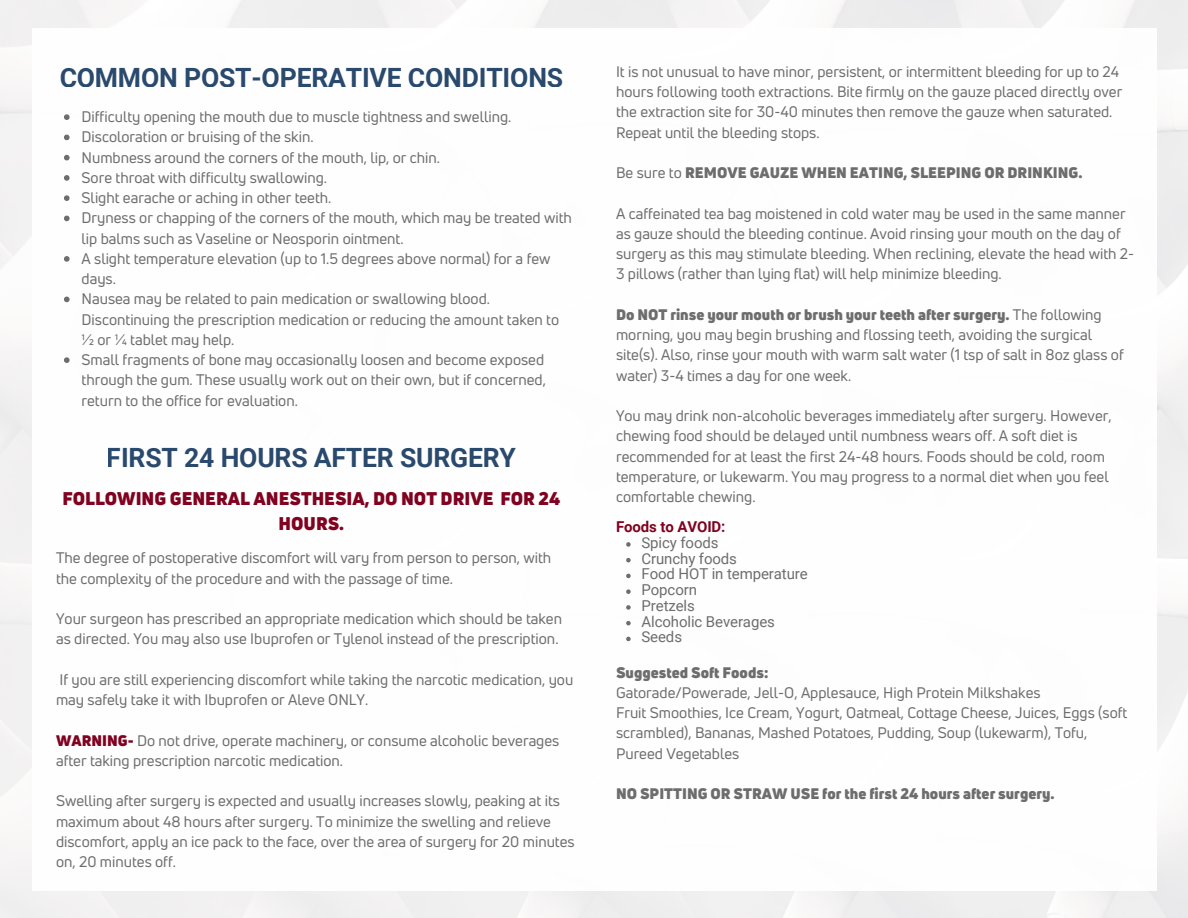
<style>
.page{position:relative;width:1188px;height:918px;background:#fff}
.page>*{position:absolute;margin:0;border:0;box-sizing:border-box;transform-origin:0 0}
.t1{font:700 26.55px "Roboto";letter-spacing:-.005em;color:#1d3f65}
.t2{font:900 18px/24.8px "Uni Neue";color:#800220;text-align:center}
.t3{font:15px/20.2px "Uni Neue";color:#6d6d6d}
.t4{font:900 15px "Uni Neue";color:#6d6d6d}
.t5{font:15px/15.8px "Roboto";letter-spacing:-.005em;color:#6d6d6d}
.t6{font:700 15px "Roboto";letter-spacing:-.005em;color:#800220}
.s1{font-weight:900;color:#800220}
.s2{font-weight:400}
.s3{font-weight:900}
</style>
<div class="page">
<svg style="left:64px;top:114px;width:6px;height:6px"></svg>
<svg style="left:64px;top:135px;width:6px;height:5px"></svg>
<svg style="left:64px;top:155px;width:6px;height:5px"></svg>
<svg style="left:64px;top:175px;width:6px;height:6px"></svg>
<svg style="left:64px;top:195px;width:6px;height:6px"></svg>
<svg style="left:64px;top:216px;width:6px;height:5px"></svg>
<svg style="left:64px;top:256px;width:6px;height:6px"></svg>
<svg style="left:64px;top:297px;width:6px;height:5px"></svg>
<svg style="left:64px;top:357px;width:6px;height:6px"></svg>
<svg style="left:626px;top:542px;width:5px;height:5px"></svg>
<svg style="left:626px;top:558px;width:5px;height:4px"></svg>
<svg style="left:626px;top:574px;width:5px;height:4px"></svg>
<svg style="left:626px;top:589px;width:5px;height:5px"></svg>
<svg style="left:626px;top:605px;width:5px;height:5px"></svg>
<svg style="left:626px;top:621px;width:5px;height:4px"></svg>
<svg style="left:626px;top:637px;width:5px;height:4px"></svg>
<h1 class="t1" style="left:60px;top:62px;width:505px">COMMON POST-OPERATIVE CONDITIONS</h1>
<p class="t3" style="left:82px;top:106px;width:492px">Difficulty opening the mouth due to muscle tightness and swelling.<br>Discoloration or bruising of the skin.<br>Numbness around the corners of the mouth, lip, or chin.<br>Sore throat with difficulty swallowing.<br>Slight earache or aching in other teeth.<br>Dryness or chapping of the corners of the mouth, which may be treated with lip balms such as Vaseline or Neosporin ointment.<br>A slight temperature elevation (up to 1.5 degrees above normal) for a few days.<br>Nausea may be related to pain medication or swallowing blood.<br>Discontinuing the prescription medication or reducing the amount taken to ½ or ¼ tablet may help.<br>Small fragments of bone may occasionally loosen and become exposed through the gum. These usually work out on their own, but if concerned, return to the office for evaluation.</p>
<h1 class="t1" style="left:107px;top:443px;width:411px">FIRST 24 HOURS AFTER SURGERY</h1>
<p class="t2" style="left:62px;top:486px;width:499px">FOLLOWING GENERAL ANESTHESIA, DO NOT DRIVE FOR 24<br>HOURS.</p>
<p class="t3" style="left:56px;top:548px;width:497px">The degree of postoperative discomfort will vary from person to person, with the complexity of the procedure and with the passage of time.</p>
<p class="t3" style="left:56px;top:608px;width:507px">Your surgeon has prescribed an appropriate medication which should be taken as directed. You may also use Ibuprofen or Tylenol instead of the prescription.</p>
<p class="t3" style="left:56px;top:669px;width:519px">If you are still experiencing discomfort while taking the narcotic medication, you may safely take it with Ibuprofen or Aleve ONLY.</p>
<p class="t3" style="left:56px;top:730px;width:505px"><span class="s1">WARNING-</span> Do not drive, operate machinery, or consume alcoholic beverages after taking prescription narcotic medication.</p>
<p class="t3" style="left:56px;top:791px;width:520px">Swelling after surgery is expected and usually increases slowly, peaking at its maximum about 48 hours after surgery. To minimize the swelling and relieve discomfort, apply an ice pack to the face, over the area of surgery for 20 minutes on, 20 minutes off.</p>
<p class="t3" style="left:616px;top:61px;width:508px">It is not unusual to have minor, persistent, or intermittent bleeding for up to 24 hours following tooth extractions. Bite firmly on the gauze placed directly over the extraction site for 30-40 minutes then remove the gauze when saturated.<br>Repeat until the bleeding stops.</p>
<p class="t4" style="left:616px;top:162px;width:468px"><span class="s2">Be sure to</span> REMOVE GAUZE WHEN EATING, SLEEPING OR DRINKING.</p>
<p class="t3" style="left:616px;top:203px;width:520px">A caffeinated tea bag moistened in cold water may be used in the same manner as gauze should the bleeding continue. Avoid rinsing your mouth on the day of surgery as this may stimulate bleeding. When reclining, elevate the head with 2- 3 pillows (rather than lying flat) will help minimize bleeding.</p>
<p class="t3" style="left:616px;top:304px;width:509px"><span class="s3">Do NOT rinse your mouth or brush your teeth after surgery.</span> The following morning, you may begin brushing and flossing teeth, avoiding the surgical site(s). Also, rinse your mouth with warm salt water (1 tsp of salt in 8oz glass of water) 3-4 times a day for one week.</p>
<p class="t3" style="left:616px;top:405px;width:497px">You may drink non-alcoholic beverages immediately after surgery. However, chewing food should be delayed until numbness wears off. A soft diet is recommended for at least the first 24-48 hours. Foods should be cold, room temperature, or lukewarm. You may progress to a normal diet when you feel comfortable chewing.</p>
<p class="t6" style="left:616px;top:518px;width:111px">Foods to AVOID:</p>
<p class="t5" style="left:642px;top:535px;width:168px">Spicy foods<br>Crunchy foods<br>Food HOT in temperature<br>Popcorn<br>Pretzels<br>Alcoholic Beverages<br>Seeds</p>
<p class="t4" style="left:616px;top:662px;width:154px">Suggested Soft Foods:</p>
<p class="t3" style="left:616px;top:682px;width:513px">Gatorade/Powerade, Jell-O, Applesauce, High Protein Milkshakes<br>Fruit Smoothies, Ice Cream, Yogurt, Oatmeal, Cottage Cheese, Juices, Eggs (soft scrambled), Bananas, Mashed Potatoes, Pudding, Soup (lukewarm), Tofu, Pureed Vegetables</p>
<p class="t4" style="left:616px;top:783px;width:440px">NO SPITTING OR STRAW USE for the first 24 hours after surgery.</p>
</div>
